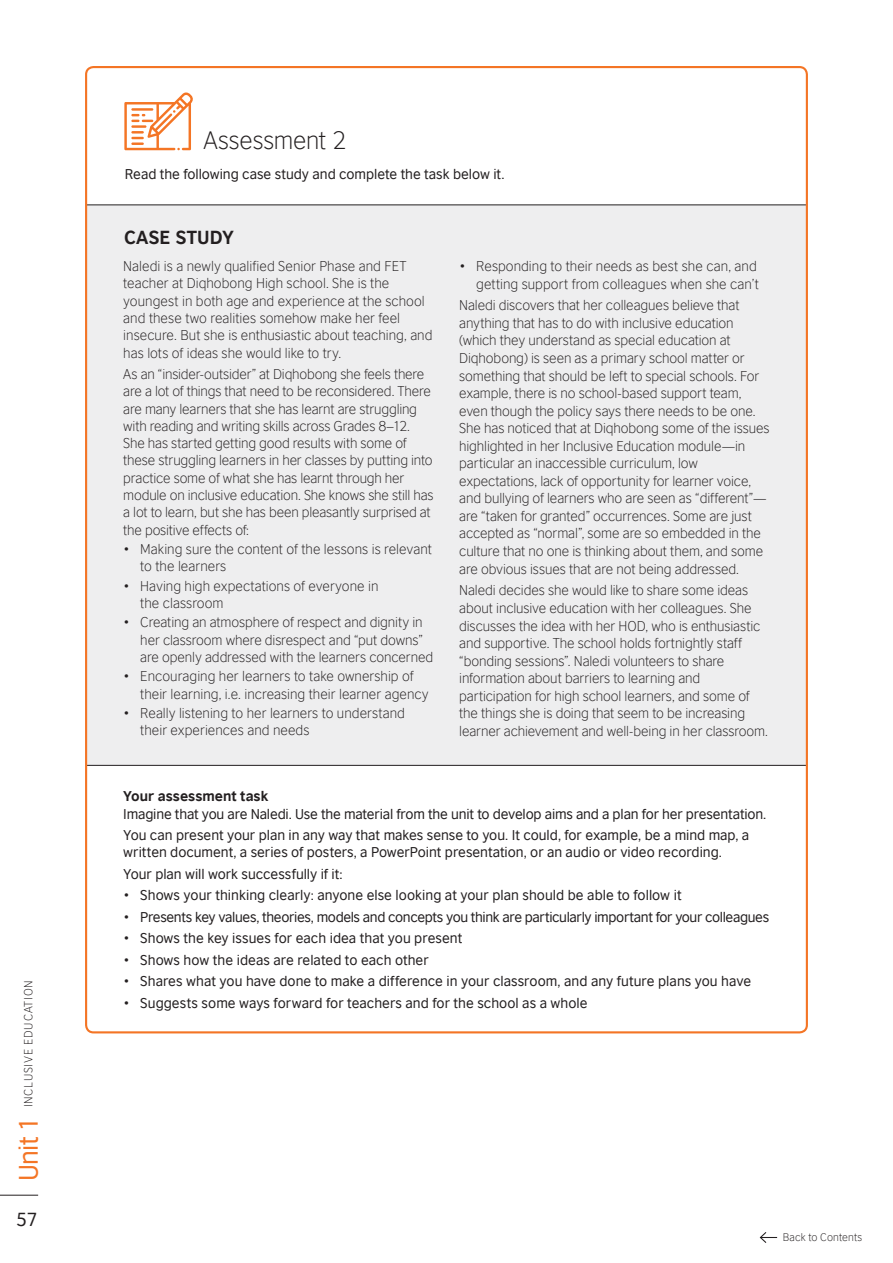
<style>
.page{position:relative;width:893px;height:1263px;background:#fff}
.page>*{position:absolute;margin:0;border:0;box-sizing:border-box;transform-origin:0 0}
.t1{font:25.5px "British Council Sans";color:#f47525}
.t2{font:300 24px "British Council Sans";letter-spacing:-.01em;color:#231f20}
.t3{font:700 18px "British Council Sans";letter-spacing:.005em;color:#231f20}
.t4{font:18px "British Council Sans";color:#231f20}
.t5{font:300 13.5px/17.5px "British Council Sans";letter-spacing:-.01em;color:#231f20}
.t6{font:13.5px/21.5px "British Council Sans";color:#231f20}
.t7{font:13.5px "British Council Sans";letter-spacing:-.025em;color:#231f20}
.t8{font:700 13.5px "British Council Sans";color:#231f20}
.t9{font:300 11.25px "British Council Sans";letter-spacing:.07em;color:#231f20}
.t10{font:300 10.5px "British Council Sans";letter-spacing:.01em;color:#231f20}
</style>
<div class="page">
<hr style="left:0;top:1195px;width:38px;height:1px;background:#231f20">
<svg style="left:759px;top:1232px;width:18px;height:11px"></svg>
<div style="left:86px;top:205px;width:721px;height:560px;background:#eeeeef"></div>
<svg style="left:124px;top:92px;width:69px;height:58px"></svg>
<p class="t9" style="left:19px;top:1107px;width:129px;rotate:-90deg">INCLUSIVE EDUCATION</p>
<h1 class="t1" style="left:7px;top:1181px;width:66px;rotate:-90deg">Unit 1</h1>
<h3 class="t4" style="left:16px;top:1204px;width:23px">57</h3>
<h2 class="t2" style="left:203px;top:121px;width:145px">Assessment 2</h2>
<p class="t6" style="left:125px;top:162px;width:381px">Read the following case study and complete the task below it.</p>
<h3 class="t3" style="left:124px;top:222px;width:111px">CASE STUDY</h3>
<p class="t5" style="left:123px;top:256px;width:311px">Naledi is a newly qualified Senior Phase and FET teacher at Diqhobong High school. She is the youngest in both age and experience at the school and these two realities somehow make her feel insecure. But she is enthusiastic about teaching, and has lots of ideas she would like to try.</p>
<p class="t5" style="left:123px;top:364px;width:312px">As an “insider-outsider” at Diqhobong she feels there are a lot of things that need to be reconsidered. There are many learners that she has learnt are struggling with reading and writing skills across Grades 8–12.<br>She has started getting good results with some of these struggling learners in her classes by putting into practice some of what she has learnt through her module on inclusive education. She knows she still has a lot to learn, but she has been pleasantly surprised at the positive effects of:</p>
<p class="t5" style="left:140px;top:539px;width:293px;text-indent:-17px">• Making sure the content of the lessons is relevant to the learners</p>
<p class="t5" style="left:140px;top:576px;width:240px;text-indent:-17px">• Having high expectations of everyone in the classroom</p>
<p class="t5" style="left:140px;top:613px;width:294px;text-indent:-17px">• Creating an atmosphere of respect and dignity in her classroom where disrespect and “put downs” are openly addressed with the learners concerned</p>
<p class="t5" style="left:140px;top:667px;width:290px;text-indent:-17px">• Encouraging her learners to take ownership of their learning, i.e. increasing their learner agency</p>
<p class="t5" style="left:140px;top:703px;width:266px;text-indent:-17px">• Really listening to her learners to understand their experiences and needs</p>
<p class="t5" style="left:459px;top:256px;width:301px;text-align:right">• Responding to their needs as best she can, and getting support from colleagues when she can’t</p>
<p class="t5" style="left:459px;top:295px;width:312px">Naledi discovers that her colleagues believe that anything that has to do with inclusive education (which they understand as special education at Diqhobong) is seen as a primary school matter or something that should be left to special schools. For example, there is no school-based support team, even though the policy says there needs to be one.<br>She has noticed that at Diqhobong some of the issues highlighted in her Inclusive Education module—in particular an inaccessible curriculum, low expectations, lack of opportunity for learner voice, and bullying of learners who are seen as “different”— are “taken for granted” occurrences. Some are just accepted as “normal”, some are so embedded in the culture that no one is thinking about them, and some are obvious issues that are not being addressed.</p>
<p class="t5" style="left:459px;top:580px;width:310px">Naledi decides she would like to share some ideas about inclusive education with her colleagues. She discusses the idea with her HOD, who is enthusiastic and supportive. The school holds fortnightly staff “bonding sessions”. Naledi volunteers to share information about barriers to learning and participation for high school learners, and some of the things she is doing that seem to be increasing learner achievement and well-being in her classroom.</p>
<p class="t8" style="left:123px;top:784px;width:147px">Your assessment task</p>
<p class="t6" style="left:123px;top:802px;width:644px">Imagine that you are Naledi. Use the material from the unit to develop aims and a plan for her presentation.<br>You can present your plan in any way that makes sense to you. It could, for example, be a mind map, a</p>
<p class="t6" style="left:123px;top:840px;width:600px">written document, a series of posters, a PowerPoint presentation, or an audio or video recording.<br>Your plan will work successfully if it:</p>
<p class="t6" style="left:123px;top:883px;width:560px">• Shows your thinking clearly: anyone else looking at your plan should be able to follow it</p>
<p class="t7" style="left:123px;top:906px;width:647px">• Presents key values, theories, models and concepts you think are particularly important for your colleagues</p>
<p class="t6" style="left:123px;top:926px;width:341px">• Shows the key issues for each idea that you present</p>
<p class="t6" style="left:123px;top:948px;width:307px">• Shows how the ideas are related to each other</p>
<p class="t6" style="left:123px;top:969px;width:629px">• Shares what you have done to make a difference in your classroom, and any future plans you have</p>
<p class="t6" style="left:123px;top:991px;width:466px">• Suggests some ways forward for teachers and for the school as a whole</p>
<p class="t10" style="left:783px;top:1228px;width:81px">Back to Contents</p>
</div>
